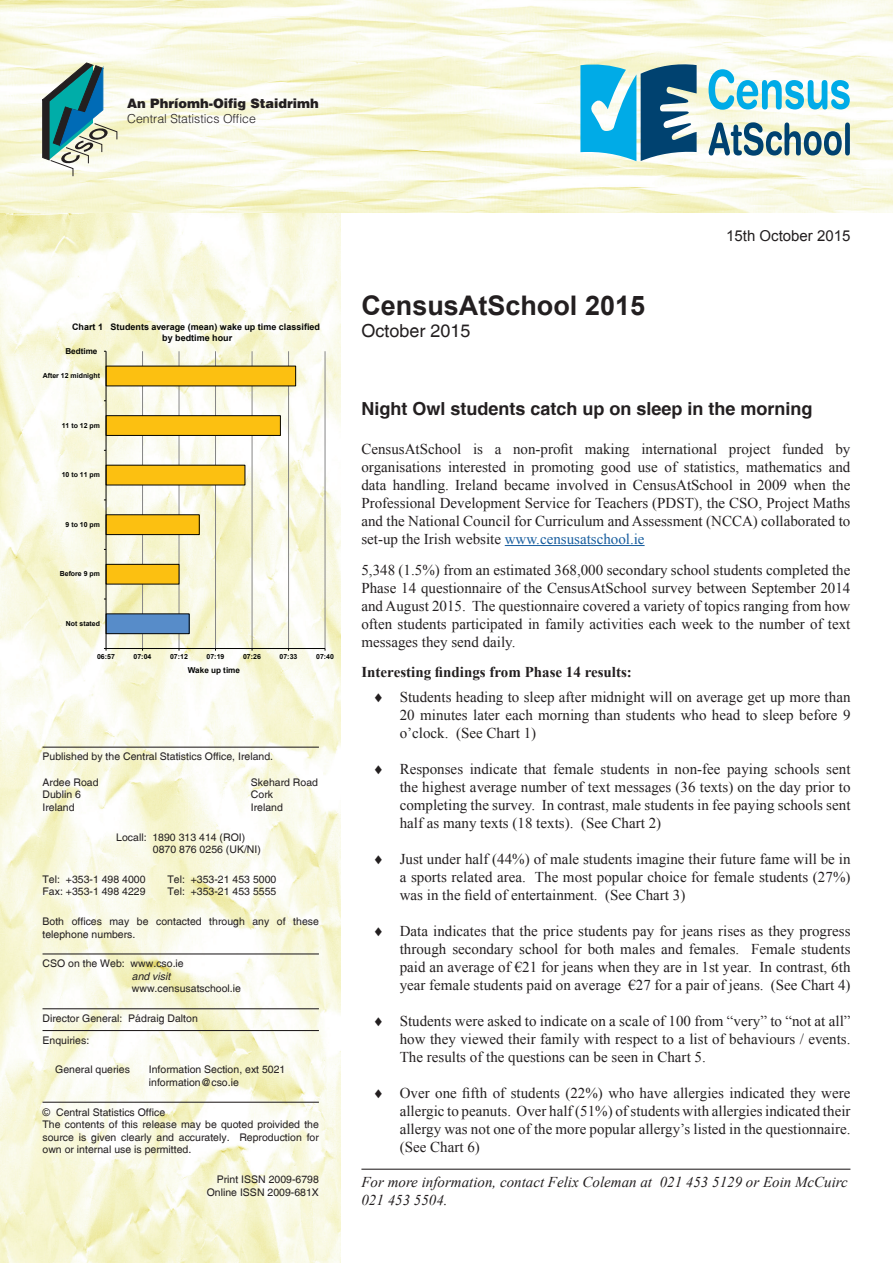
<style>
.page{position:relative;width:893px;height:1263px;background:#fff}
.page>*{position:absolute;margin:0;border:0;box-sizing:border-box;transform-origin:0 0}
.t1{font:700 27px "Arial";color:#231f20}
.t2{font:700 18px "Switzerland";color:#231f20}
.t3{font:18px "Switzerland Plain";color:#231f20}
.t4{font:15px/18px "Times New Roman";color:#231f20;text-align:justify}
.t5{font:italic 15px/18px "Times New Roman";color:#231f20}
.t6{font:15px "Arial";color:#231f20}
.t7{font:12.9px "Switzerland Black Plain";color:#231f20}
.t8{font:12.3px "Switzerland Light Plain";color:#231f20}
.t9{font:10.5px/12.6px "Switzerland Plain";color:#231f20}
.t10{font:italic 10.5px "Switzerland";color:#231f20}
.t11{font:700 9px/10.4px "Arial";color:#040503;text-align:center}
.t12{font:700 8.1px "Arial";color:#040503}
.t13{font:700 6.9px "Arial";color:#040503}
.s1{font-family:"Arial"}
.s2{color:#175d9e}
.s3{font-weight:700}
</style>
<div class="page">
<img style="left:0;top:213px;width:340px;height:1050px">
<img style="left:0;top:0;width:893px;height:213px">
<svg style="left:708px;top:69px;width:142px;height:41px"></svg>
<svg style="left:709px;top:122px;width:141px;height:34px;background:#8ca9ae"></svg>
<svg style="left:580px;top:64px;width:117px;height:97px;background:#4d9fbf"></svg>
<svg style="left:43px;top:63px;width:74px;height:113px;background:#85aca9"></svg>
<hr style="left:43px;top:747px;width:276px;height:1px;background:#231f20">
<hr style="left:43px;top:953px;width:276px;height:1px;background:#231f20">
<hr style="left:43px;top:1008px;width:276px;height:1px;background:#231f20">
<hr style="left:43px;top:1030px;width:276px;height:1px;background:#231f20">
<hr style="left:43px;top:1102px;width:276px;height:1px;background:#231f20">
<hr style="left:505px;top:545px;width:140px;height:1px;background:#175d9e">
<hr style="left:361px;top:1169px;width:489px;height:1px;background:#231f20">
<hr style="left:142px;top:351px;width:1px;height:297px;background:#868686">
<hr style="left:179px;top:351px;width:1px;height:297px;background:#868686">
<hr style="left:215px;top:351px;width:1px;height:297px;background:#868686">
<hr style="left:252px;top:351px;width:1px;height:297px;background:#868686">
<hr style="left:288px;top:351px;width:1px;height:297px;background:#868686">
<hr style="left:325px;top:351px;width:1px;height:297px;background:#868686">
<div style="left:106px;top:614px;width:83px;height:20px;background:#578cc9"></div>
<div style="left:106px;top:613px;width:84px;height:21px;border:1px solid #040503"></div>
<div style="left:106px;top:564px;width:73px;height:20px;background:#fcc011"></div>
<div style="left:106px;top:564px;width:73px;height:20px;border:1px solid #040503"></div>
<div style="left:106px;top:515px;width:93px;height:20px;background:#fcc011"></div>
<div style="left:106px;top:514px;width:94px;height:21px;border:1px solid #040503"></div>
<div style="left:106px;top:465px;width:139px;height:20px;background:#fcc011"></div>
<div style="left:106px;top:416px;width:174px;height:19px;background:#fcc011"></div>
<div style="left:106px;top:415px;width:175px;height:21px;border:1px solid #040503"></div>
<div style="left:106px;top:366px;width:190px;height:20px;background:#fcc011"></div>
<hr style="left:106px;top:648px;width:219px;height:1px;background:#040503">
<hr style="left:106px;top:351px;width:1px;height:297px;background:#040503">
<p class="t7" style="left:127px;top:95px;width:193px">An Phríomh-Oifig Staidrimh</p>
<p class="t8" style="left:127px;top:111px;width:130px">Central Statistics Office</p>
<p class="t11" style="left:72px;top:322px;width:249px">Chart 1 Students average (mean) wake up time classified by bedtime hour</p>
<p class="t12" style="left:65px;top:345px;width:34px">Bedtime</p>
<p class="t13" style="left:43px;top:371px;width:59px">After 12 midnight</p>
<p class="t13" style="left:62px;top:421px;width:40px">11 to 12 pm</p>
<p class="t13" style="left:62px;top:470px;width:40px">10 to 11 pm</p>
<p class="t13" style="left:66px;top:520px;width:36px">9 to 10 pm</p>
<p class="t13" style="left:60px;top:569px;width:42px">Before 9 pm</p>
<p class="t13" style="left:66px;top:619px;width:36px">Not stated</p>
<p class="t13" style="left:97px;top:652px;width:19px">06:57</p>
<p class="t13" style="left:134px;top:652px;width:19px">07:04</p>
<p class="t13" style="left:170px;top:652px;width:19px">07:12</p>
<p class="t13" style="left:207px;top:652px;width:19px">07:19</p>
<p class="t13" style="left:243px;top:652px;width:19px">07:26</p>
<p class="t13" style="left:280px;top:652px;width:19px">07:33</p>
<p class="t13" style="left:316px;top:652px;width:19px">07:40</p>
<p class="t12" style="left:188px;top:664px;width:54px">Wake up time</p>
<p class="t9" style="left:43px;top:750px;width:232px">Published by the Central Statistics Office, Ireland.</p>
<p class="t9" style="left:43px;top:776px;width:58px">Ardee Road</p>
<p class="t9" style="left:251px;top:776px;width:69px">Skehard Road</p>
<p class="t9" style="left:43px;top:788px;width:40px">Dublin 6</p>
<p class="t9" style="left:251px;top:788px;width:24px">Cork</p>
<p class="t9" style="left:43px;top:801px;width:34px">Ireland</p>
<p class="t9" style="left:251px;top:801px;width:34px">Ireland</p>
<p class="t9" style="left:153px;top:830px;width:110px;text-indent:-37px">Locall: 1890 313 414 (ROI)<br>0870 876 0256 (UK/NI)</p>
<p class="t9" style="left:43px;top:873px;width:105px">Tel: +353-1 498 4000</p>
<p class="t9" style="left:167px;top:873px;width:110px">Tel: +353-21 453 5000</p>
<p class="t9" style="left:43px;top:885px;width:105px">Fax: +353-1 498 4229</p>
<p class="t9" style="left:167px;top:885px;width:110px">Tel: +353-21 453 5555</p>
<p class="t9" style="left:43px;top:915px;width:278px">Both offices may be contacted through any of these telephone numbers.</p>
<p class="t9" style="left:43px;top:957px;width:143px">CSO on the Web: www.cso.ie</p>
<p class="t10" style="left:132px;top:970px;width:40px">and visit</p>
<p class="t9" style="left:132px;top:982px;width:111px">www.censusatschool.ie</p>
<p class="t9" style="left:43px;top:1007px;width:157px;line-height:21.6px">Director General: Pádraig Dalton<br>Enquiries:</p>
<p class="t9" style="left:55px;top:1063px;width:76px">General queries</p>
<p class="t9" style="left:149px;top:1063px;width:138px">Information Section, ext 5021 information@cso.ie</p>
<p class="t9" style="left:43px;top:1105px;width:278px"><span class="s1">©</span> Central Statistics Office<br>The contents of this release may be quoted proivided the source is given clearly and accurately. Reproduction for own or internal use is permitted.</p>
<p class="t9" style="left:207px;top:1173px;width:114px;text-align:right">Print ISSN 2009-6798<br>Online ISSN 2009-681X</p>
<h1 class="t1" style="left:361px;top:288px;width:285px">CensusAtSchool 2015</h1>
<p class="t3" style="left:361px;top:320px;width:111px">October 2015</p>
<p class="t6" style="left:726px;top:225px;width:126px">15th October 2015</p>
<p class="t2" style="left:361px;top:397px;width:452px">Night Owl students catch up on sleep in the morning</p>
<p class="t4" style="left:361px;top:440px;width:490px">CensusAtSchool is a non-profit making international project funded by organisations interested in promoting good use of statistics, mathematics and data handling. Ireland became involved in CensusAtSchool in 2009 when the Professional Development Service for Teachers (PDST), the CSO, Project Maths and the National Council for Curriculum and Assessment (NCCA) collaborated to set-up the Irish website <span class="s2">www.censusatschool.ie</span></p>
<p class="t4" style="left:361px;top:560px;width:490px">5,348 (1.5%) from an estimated 368,000 secondary school students completed the Phase 14 questionnaire of the CensusAtSchool survey between September 2014 and August 2015. The questionnaire covered a variety of topics ranging from how often students participated in family activities each week to the number of text messages they send daily.</p>
<p class="t4" style="left:373px;top:660px;width:479px;line-height:24.6px;text-indent:-11px"><span class="s3">Interesting findings from Phase 14 results:<br></span>♦ Students heading to sleep after midnight will on average get up more than</p>
<p class="t4" style="left:400px;top:706px;width:452px">20 minutes later each morning than students who head to sleep before 9 o’clock. (See Chart 1)</p>
<p class="t4" style="left:400px;top:760px;width:452px;text-indent:-27px">♦ Responses indicate that female students in non-fee paying schools sent the highest average number of text messages (36 texts) on the day prior to completing the survey. In contrast, male students in fee paying schools sent half as many texts (18 texts). (See Chart 2)</p>
<p class="t4" style="left:400px;top:850px;width:452px;text-indent:-27px">♦ Just under half (44%) of male students imagine their future fame will be in a sports related area. The most popular choice for female students (27%) was in the field of entertainment. (See Chart 3)</p>
<p class="t4" style="left:400px;top:922px;width:452px;text-indent:-27px">♦ Data indicates that the price students pay for jeans rises as they progress through secondary school for both males and females. Female students paid an average of €21 for jeans when they are in 1st year. In contrast, 6th year female students paid on average €27 for a pair of jeans. (See Chart 4)</p>
<p class="t4" style="left:400px;top:1012px;width:452px;text-indent:-27px">♦ Students were asked to indicate on a scale of 100 from “very” to “not at all” how they viewed their family with respect to a list of behaviours / events.<br>The results of the questions can be seen in Chart 5.</p>
<p class="t4" style="left:400px;top:1084px;width:452px;text-indent:-27px">♦ Over one fifth of students (22%) who have allergies indicated they were allergic to peanuts. Over half (51%) of students with allergies indicated their allergy was not one of the more popular allergy’s listed in the questionnaire. (See Chart 6)</p>
<p class="t5" style="left:361px;top:1172px;width:488px">For more information, contact Felix Coleman at 021 453 5129 or Eoin McCuirc<br>021 453 5504.</p>
</div>
